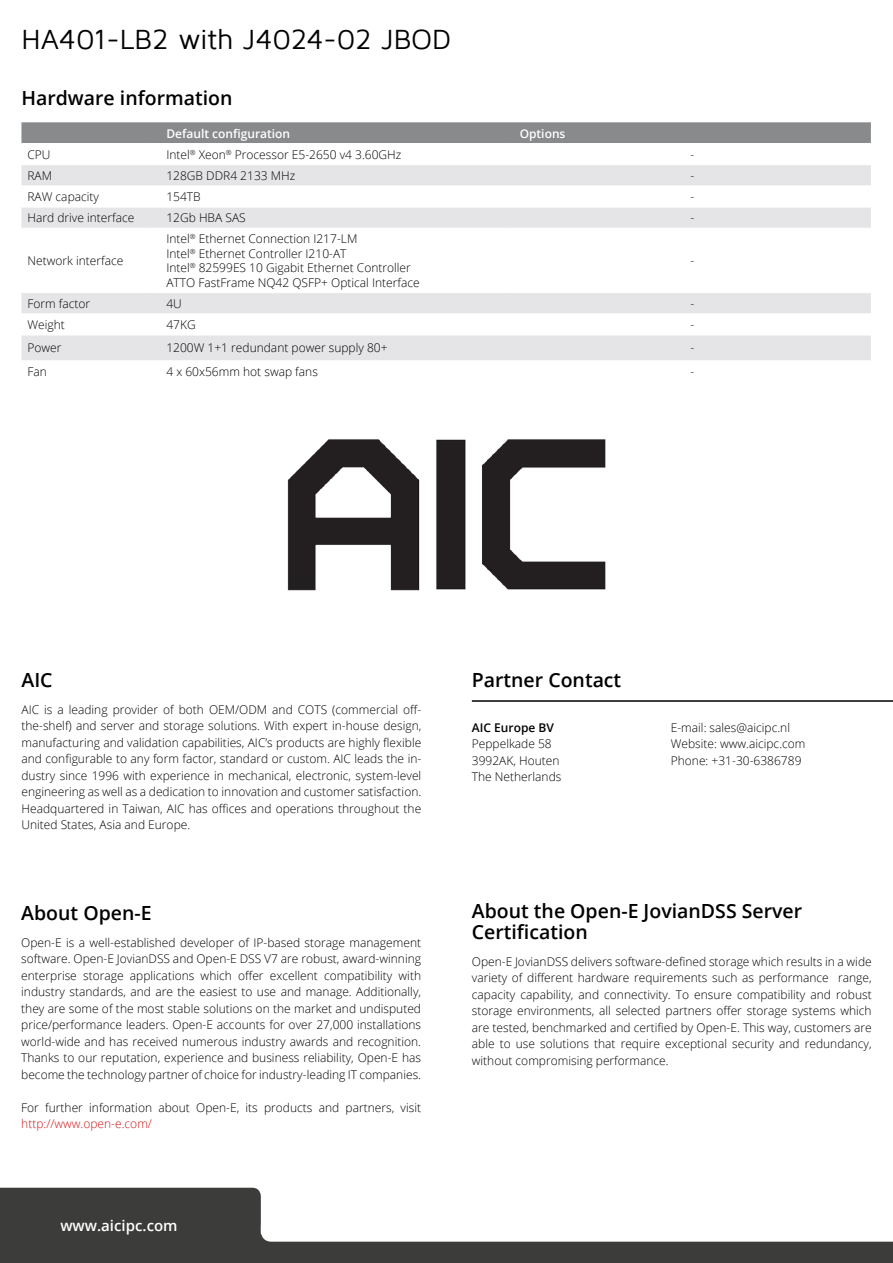
<style>
.page{position:relative;width:893px;height:1263px;background:#fff}
.page>*{position:absolute;margin:0;border:0;box-sizing:border-box;transform-origin:0 0}
.t1{font:28.5px "Maven Pro";letter-spacing:-.01em;color:#000}
.t2{font:600 19.5px/21px "Open Sans";color:#000}
.t3{font:600 15px "Open Sans";color:#fff}
.t4{font:300 12px/16.5px "Open Sans";color:#000}
.t5{font:600 12px "Open Sans";color:#fff}
.t6{font:300 12px "Open Sans";color:#cd171a}
.t7{font:600 12px "Open Sans";color:#000}
</style>
<div class="page">
<svg style="left:0;top:1188px;width:893px;height:75px"></svg>
<div style="left:21px;top:122px;width:850px;height:21px;background:#888a8b"></div>
<svg style="left:21px;top:165px;width:850px;height:195px"></svg>
<hr style="left:21px;top:186px;width:131px;height:1px;background:#fff">
<hr style="left:152px;top:186px;width:353px;height:1px;background:#fff">
<hr style="left:505px;top:186px;width:366px;height:1px;background:#fff">
<hr style="left:21px;top:207px;width:131px;height:1px;background:#fff">
<hr style="left:152px;top:207px;width:353px;height:1px;background:#fff">
<hr style="left:505px;top:207px;width:366px;height:1px;background:#fff">
<hr style="left:21px;top:228px;width:131px;height:1px;background:#fff">
<hr style="left:152px;top:228px;width:353px;height:1px;background:#fff">
<hr style="left:505px;top:228px;width:366px;height:1px;background:#fff">
<hr style="left:21px;top:292px;width:131px;height:1px;background:#fff">
<hr style="left:152px;top:292px;width:353px;height:1px;background:#fff">
<hr style="left:505px;top:292px;width:366px;height:1px;background:#fff">
<hr style="left:21px;top:314px;width:131px;height:1px;background:#fff">
<hr style="left:152px;top:314px;width:353px;height:1px;background:#fff">
<hr style="left:505px;top:314px;width:366px;height:1px;background:#fff">
<hr style="left:21px;top:335px;width:131px;height:1px;background:#fff">
<hr style="left:152px;top:335px;width:353px;height:1px;background:#fff">
<hr style="left:505px;top:335px;width:366px;height:1px;background:#fff">
<hr style="left:472px;top:700px;width:421px;height:2px;background:#000">
<img style="left:287px;top:439px;width:319px;height:152px">
<h1 class="t1" style="left:21px;top:24px;width:431px">HA401-LB2 with J4024-02 JBOD</h1>
<h2 class="t2" style="left:21px;top:87px;width:213px">Hardware information</h2>
<p class="t5" style="left:166px;top:125px;width:125px">Default configuration</p>
<p class="t5" style="left:520px;top:125px;width:47px">Options</p>
<p class="t4" style="left:27px;top:146px;width:25px">CPU</p>
<p class="t4" style="left:166px;top:146px;width:237px">Intel<sup>®</sup> Xeon<sup>®</sup> Processor E5-2650 v4 3.60GHz</p>
<p class="t4" style="left:690px;top:146px;width:5px">-</p>
<p class="t4" style="left:27px;top:167px;width:26px">RAM</p>
<p class="t4" style="left:166px;top:167px;width:130px">128GB DDR4 2133 MHz</p>
<p class="t4" style="left:690px;top:167px;width:5px">-</p>
<p class="t4" style="left:27px;top:188px;width:73px">RAW capacity</p>
<p class="t4" style="left:166px;top:188px;width:36px">154TB</p>
<p class="t4" style="left:690px;top:188px;width:5px">-</p>
<p class="t4" style="left:27px;top:209px;width:108px">Hard drive interface</p>
<p class="t4" style="left:166px;top:209px;width:81px">12Gb HBA SAS</p>
<p class="t4" style="left:690px;top:209px;width:5px">-</p>
<p class="t4" style="left:27px;top:252px;width:97px">Network interface</p>
<p class="t4" style="left:166px;top:232px;width:255px;line-height:14.4px">Intel<sup>®</sup> Ethernet Connection I217-LM<br>Intel<sup>®</sup> Ethernet Controller I210-AT<br>Intel<sup>®</sup> 82599ES 10 Gigabit Ethernet Controller ATTO FastFrame NQ42 QSFP+ Optical Interface</p>
<p class="t4" style="left:690px;top:252px;width:5px">-</p>
<p class="t4" style="left:27px;top:295px;width:64px">Form factor</p>
<p class="t4" style="left:166px;top:295px;width:17px">4U</p>
<p class="t4" style="left:690px;top:295px;width:5px">-</p>
<p class="t4" style="left:27px;top:316px;width:39px">Weight</p>
<p class="t4" style="left:166px;top:316px;width:31px">47KG</p>
<p class="t4" style="left:690px;top:316px;width:5px">-</p>
<p class="t4" style="left:27px;top:340px;width:35px">Power</p>
<p class="t4" style="left:166px;top:340px;width:223px">1200W 1+1 redundant power supply 80+</p>
<p class="t4" style="left:690px;top:340px;width:5px">-</p>
<p class="t4" style="left:27px;top:363px;width:21px">Fan</p>
<p class="t4" style="left:166px;top:363px;width:153px">4 x 60x56mm hot swap fans</p>
<p class="t4" style="left:690px;top:363px;width:5px">-</p>
<h2 class="t2" style="left:21px;top:669px;width:33px">AIC</h2>
<p class="t4" style="left:21px;top:701px;width:401px;text-align:justify">AIC is a leading provider of both OEM/ODM and COTS (commercial off&shy;the-shelf) and server and storage solutions. With expert in-house design, manufacturing and validation capabilities, AIC’s products are highly flexible and configurable to any form factor, standard or custom. AIC leads the in&shy;dustry since 1996 with experience in mechanical, electronic, system-level engineering as well as a dedication to innovation and customer satisfaction.<br>Headquartered in Taiwan, AIC has offices and operations throughout the United States, Asia and Europe.</p>
<h2 class="t2" style="left:21px;top:902px;width:132px">About Open-E</h2>
<p class="t4" style="left:21px;top:934px;width:401px;text-align:justify">Open-E is a well-established developer of IP-based storage management software. Open-E JovianDSS and Open-E DSS V7 are robust, award-winning enterprise storage applications which offer excellent compatibility with industry standards, and are the easiest to use and manage. Additionally, they are some of the most stable solutions on the market and undisputed price/performance leaders. Open-E accounts for over 27,000 installations world-wide and has received numerous industry awards and recognition.<br>Thanks to our reputation, experience and business reliability, Open-E has become the technology partner of choice for industry-leading IT companies.</p>
<p class="t4" style="left:21px;top:1099px;width:401px">For further information about Open-E, its products and partners, visit</p>
<p class="t6" style="left:21px;top:1116px;width:132px">http://www.open-e.com/</p>
<p class="t3" style="left:60px;top:1215px;width:119px">www.aicipc.com</p>
<h2 class="t2" style="left:472px;top:669px;width:151px">Partner Contact</h2>
<p class="t7" style="left:472px;top:719px;width:84px">AIC Europe BV</p>
<p class="t4" style="left:472px;top:735px;width:91px">Peppelkade 58<br>3992AK, Houten<br>The Netherlands</p>
<p class="t4" style="left:671px;top:719px;width:136px">E-mail: sales@aicipc.nl<br>Website: www.aicipc.com<br>Phone: +31-30-6386789</p>
<h2 class="t2" style="left:472px;top:900px;width:332px">About the Open-E JovianDSS Server<br>Certification</h2>
<p class="t4" style="left:472px;top:953px;width:401px;text-align:justify">Open-E JovianDSS delivers software-defined storage which results in a wide variety of different hardware requirements such as performance range, capacity capability, and connectivity. To ensure compatibility and robust storage environments, all selected partners offer storage systems which are tested, benchmarked and certified by Open-E. This way, customers are able to use solutions that require exceptional security and redundancy, without compromising performance.</p>
</div>
